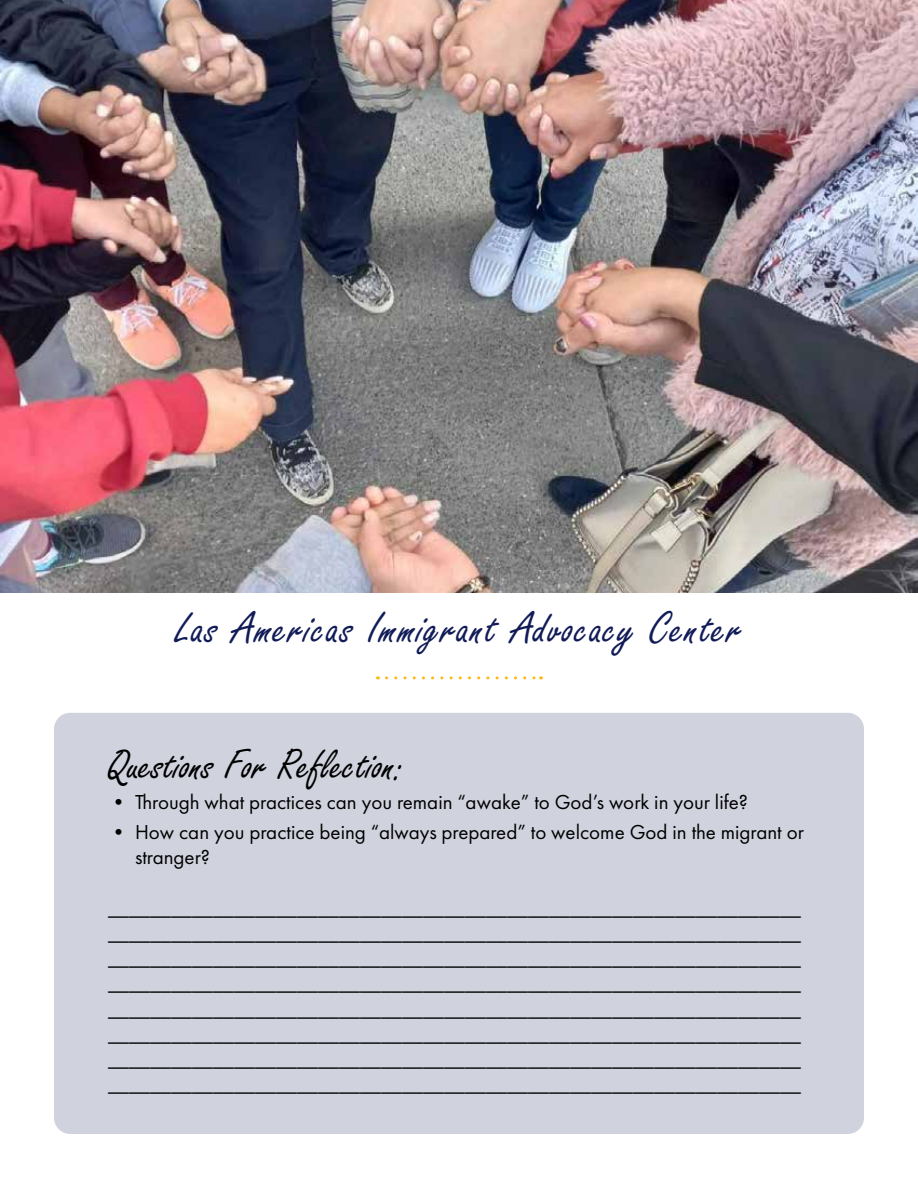
<style>
.page{position:relative;width:918px;height:1188px;background:#fff}
.page>*{position:absolute;margin:0;border:0;box-sizing:border-box;transform-origin:0 0}
.t1{font:48px "Freestyle Script";letter-spacing:.03em;color:#111b57}
.t2{font:45px "Freestyle Script";color:#000}
.t3{font:21px/25.2px "Futura PT";color:#000}
</style>
<div class="page">
<img style="left:0;top:0;width:918px;height:593px">
<svg style="left:387px;top:676px;width:155px;height:3px"></svg>
<div style="left:54px;top:713px;width:810px;height:421px;background:#d0d2de;border-radius:16px"></div>
<h1 class="t1" style="left:176px;top:602px;width:568px">Las Americas Immigrant Advocacy Center</h1>
<h2 class="t2" style="left:108px;top:741px;width:298px">Questions For Reflection:</h2>
<p class="t3" style="left:108px;top:790px;width:642px">• Through what practices can you remain “awake” to God’s work in your life?</p>
<p class="t3" style="left:135px;top:820px;width:670px;text-indent:-27px">• How can you practice being “always prepared” to welcome God in the migrant or stranger?</p>
<p class="t3" style="left:108px;top:895px;width:694px;text-align:justify">__________________________________________________________________ __________________________________________________________________ __________________________________________________________________ __________________________________________________________________ __________________________________________________________________ __________________________________________________________________ __________________________________________________________________ __________________________________________________________________</p>
</div>
